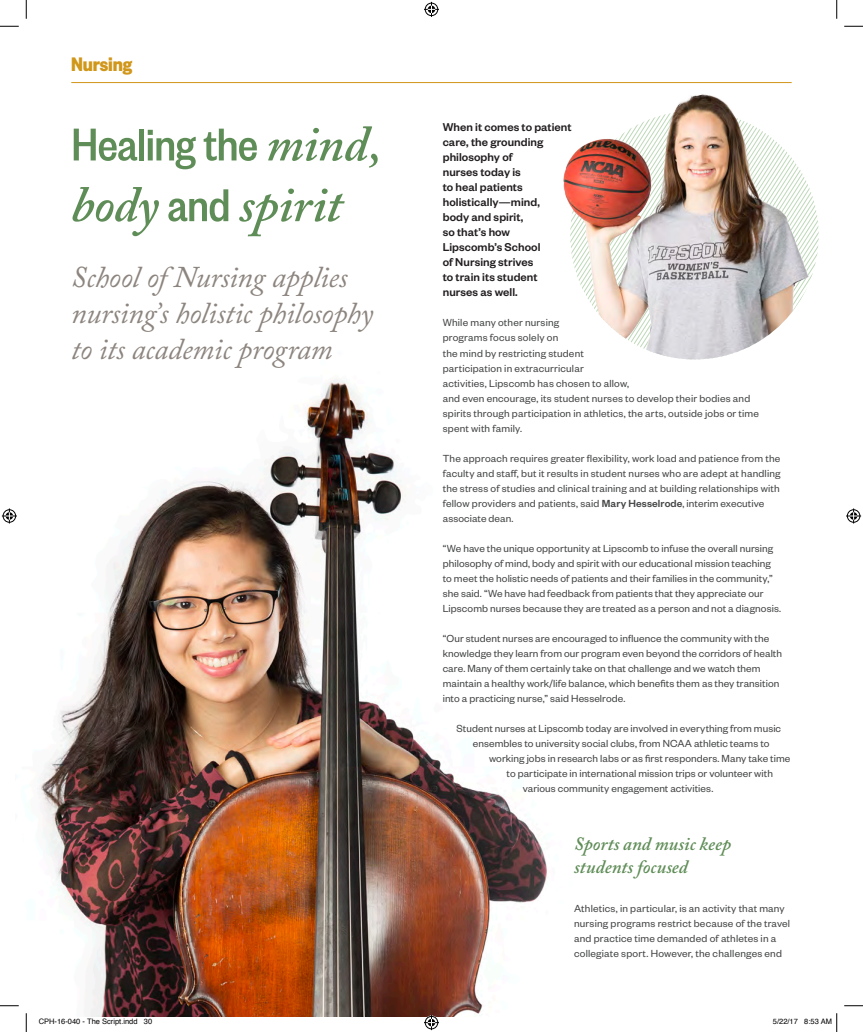
<style>
.page{position:relative;width:863px;height:1032px;background:#fff}
.page>*{position:absolute;margin:0;border:0;box-sizing:border-box;transform-origin:0 0}
.t1{font:500 50.5px "Founders Grotesk Cond";letter-spacing:-.01em;color:#5f8d57}
.t2{font:italic 600 50.5px "Adobe Caslon Pro";letter-spacing:-.01em;color:#5f8d57}
.t3{font:italic 30px/36px "Adobe Caslon Pro";letter-spacing:-.01em;color:#8c847e}
.t4{font:700 21.5px "Founders Grotesk Cond";letter-spacing:-.01em;color:#d0971a}
.t5{font:italic 600 18.75px/22.5px "Adobe Caslon Pro";color:#5f8d57}
.t6{font:500 12.5px/15px "Founders Grotesk";letter-spacing:.005em;color:#231f20}
.t7{font:11.25px/15px "Founders Grotesk";letter-spacing:.01em;color:#454647}
.t8{font:7.5px "Helvetica";color:#000}
.s1{font-family:"Adobe Caslon Pro";font-weight:600;font-style:italic}
.s2{font-family:"Founders Grotesk Cond";font-weight:500;font-style:normal}
.s3{font-weight:500}
</style>
<div class="page">
<img style="left:15px;top:380px;width:532px;height:636px">
<img style="left:570px;top:111px;width:248px;height:248px;border-radius:124px">
<img style="left:563px;top:94px;width:217px;height:196px">
<hr style="left:71px;top:82px;width:720px;height:1px;background:#d0971a">
<svg style="left:0;top:25px;width:19px;height:2px"></svg>
<svg style="left:844px;top:25px;width:18px;height:2px"></svg>
<svg style="left:0;top:1004px;width:19px;height:2px"></svg>
<svg style="left:844px;top:1005px;width:18px;height:1px"></svg>
<svg style="left:25px;top:0;width:2px;height:19px"></svg>
<svg style="left:25px;top:1012px;width:2px;height:19px"></svg>
<svg style="left:836px;top:0;width:1px;height:19px"></svg>
<svg style="left:424px;top:2px;width:15px;height:15px"></svg>
<svg style="left:424px;top:1014px;width:15px;height:15px"></svg>
<svg style="left:2px;top:508px;width:15px;height:15px"></svg>
<svg style="left:846px;top:508px;width:15px;height:15px"></svg>
<svg style="left:836px;top:1013px;width:1px;height:18px"></svg>
<h3 class="t4" style="left:71px;top:51px;width:62px">Nursing</h3>
<h1 class="t1" style="left:71px;top:115px;width:311px">Healing the <span class="s1">mind,</span></h1>
<h1 class="t2" style="left:71px;top:174px;width:272px">body <span class="s2">and</span> spirit</h1>
<h2 class="t3" style="left:71px;top:259px;width:303px">School of Nursing applies nursing’s holistic philosophy to its academic program</h2>
<p class="t6" style="left:442px;top:119px;width:130px">When it comes to patient care, the grounding philosophy of<br>nurses today is<br>to heal patients holistically—mind,<br>body and spirit,<br>so that’s how<br>Lipscomb’s School<br>of Nursing strives<br>to train its student nurses as well.</p>
<p class="t7" style="left:442px;top:315px;width:318px">While many other nursing<br>programs focus solely on<br>the mind by restricting student<br>participation in extracurricular<br>activities, Lipscomb has chosen to allow,<br>and even encourage, its student nurses to develop their bodies and spirits through participation in athletics, the arts, outside jobs or time spent with family.</p>
<p class="t7" style="left:442px;top:450px;width:339px">The approach requires greater flexibility, work load and patience from the faculty and staff, but it results in student nurses who are adept at handling the stress of studies and clinical training and at building relationships with fellow providers and patients, said <span class="s3">Mary Hesselrode</span>, interim executive associate dean.</p>
<p class="t7" style="left:442px;top:540px;width:340px">“We have the unique opportunity at Lipscomb to infuse the overall nursing philosophy of mind, body and spirit with our educational mission teaching to meet the holistic needs of patients and their families in the community,” she said. “We have had feedback from patients that they appreciate our Lipscomb nurses because they are treated as a person and not a diagnosis.</p>
<p class="t7" style="left:442px;top:630px;width:341px">“Our student nurses are encouraged to influence the community with the knowledge they learn from our program even beyond the corridors of health care. Many of them certainly take on that challenge and we watch them maintain a healthy work/life balance, which benefits them as they transition into a practicing nurse,” said Hesselrode.</p>
<p class="t7" style="left:456px;top:720px;width:326px;text-align:center">Student nurses at Lipscomb today are involved in everything from music ensembles to university social clubs, from NCAA athletic teams to</p>
<p class="t7" style="left:489px;top:750px;width:303px">working jobs in research labs or as first responders. Many take time</p>
<p class="t7" style="left:506px;top:765px;width:268px">to participate in international mission trips or volunteer with</p>
<p class="t7" style="left:522px;top:780px;width:192px">various community engagement activities.</p>
<h3 class="t5" style="left:574px;top:832px;width:158px">Sports and music keep students focused</h3>
<p class="t7" style="left:574px;top:900px;width:217px">Athletics, in particular, is an activity that many nursing programs restrict because of the travel and practice time demanded of athletes in a collegiate sport. However, the challenges end</p>
<p class="t8" style="left:39px;top:1015px;width:115px">CPH-16-040 - The Script.indd 30</p>
<p class="t8" style="left:772px;top:1015px;width:61px">5/22/17 8:53 AM</p>
</div>
